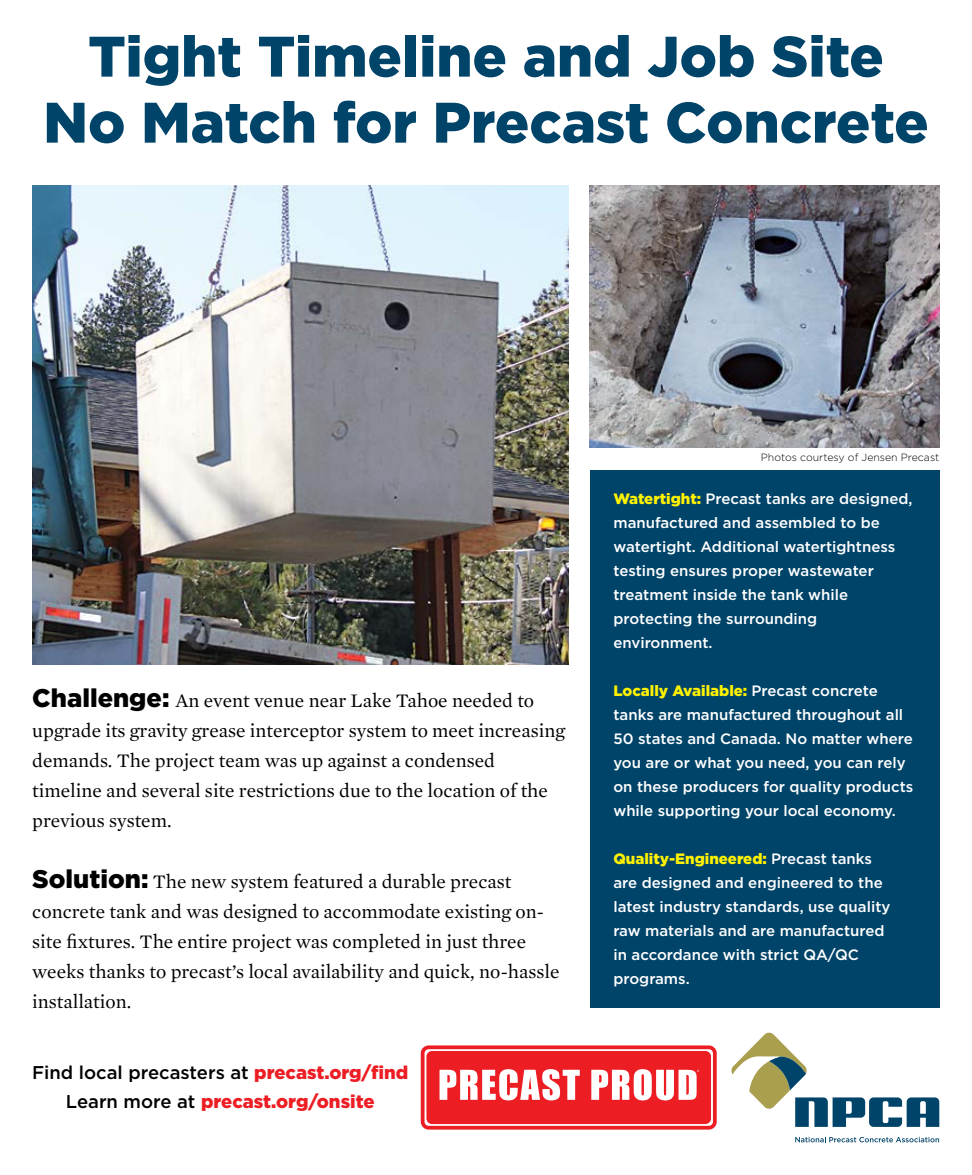
<style>
.page{position:relative;width:972px;height:1175px;background:#fff}
.page>*{position:absolute;margin:0;border:0;box-sizing:border-box;transform-origin:0 0}
.t1{font:900 57px/66px "Gotham";color:#00446a;text-align:center}
.t2{font:19.5px/30px "Mercury Text G1";color:#000}
.t3{font:900 18.45px/29.1px "Gotham";color:#ed1d24;text-align:center}
.t4{font:500 15px/24px "Gotham";color:#fff}
.t5{font:300 10.5px "Gotham";color:#000}
.s1{font-family:"Gotham";font-weight:900;font-size:25.5px}
.s2{font-weight:500;color:#000}
.s3{font-weight:900;color:#fff200}
</style>
<div class="page">
<div style="left:590px;top:470px;width:349px;height:537px;background:#00446a"></div>
<svg style="left:421px;top:1045px;width:296px;height:84px"></svg>
<svg style="left:731px;top:1032px;width:208px;height:94px"></svg>
<svg style="left:795px;top:1136px;width:144px;height:6px"></svg>
<img style="left:32px;top:186px;width:536px;height:478px">
<img style="left:590px;top:186px;width:349px;height:261px">
<h1 class="t1" style="left:43px;top:23px;width:887px">Tight Timeline and Job Site<br>No Match for Precast Concrete</h1>
<p class="t2" style="left:32px;top:685px;width:534px"><span class="s1">Challenge:</span> An event venue near Lake Tahoe needed to upgrade its gravity grease interceptor system to meet increasing demands. The project team was up against a condensed timeline and several site restrictions due to the location of the previous system.</p>
<p class="t2" style="left:32px;top:865px;width:529px"><span class="s1">Solution:</span> The new system featured a durable precast concrete tank and was designed to accommodate existing on&shy;site fixtures. The entire project was completed in just three weeks thanks to precast’s local availability and quick, no-hassle installation.</p>
<p class="t3" style="left:32px;top:1057px;width:378px"><span class="s2">Find local precasters at</span> precast.org/find<br><span class="s2">Learn more at</span> precast.org/onsite</p>
<p class="t5" style="left:761px;top:451px;width:180px">Photos courtesy of Jensen Precast</p>
<p class="t4" style="left:613px;top:486px;width:301px"><span class="s3">Watertight:</span> Precast tanks are designed, manufactured and assembled to be watertight. Additional watertightness testing ensures proper wastewater treatment inside the tank while protecting the surrounding environment.</p>
<p class="t4" style="left:613px;top:678px;width:301px"><span class="s3">Locally Available:</span> Precast concrete tanks are manufactured throughout all 50 states and Canada. No matter where you are or what you need, you can rely on these producers for quality products while supporting your local economy.</p>
<p class="t4" style="left:613px;top:846px;width:279px"><span class="s3">Quality-Engineered:</span> Precast tanks are designed and engineered to the latest industry standards, use quality raw materials and are manufactured in accordance with strict QA/QC programs.</p>
</div>
